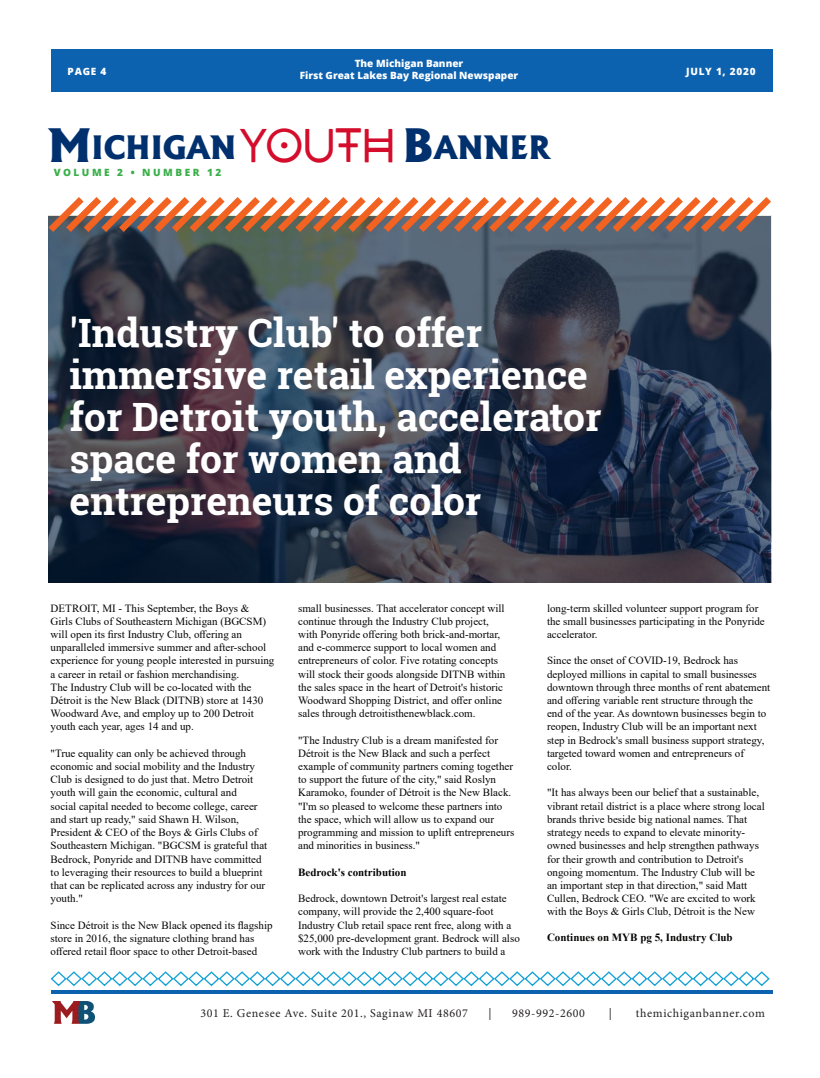
<style>
.page{position:relative;width:820px;height:1078px;background:#fff}
.page>*{position:absolute;margin:0;border:0;box-sizing:border-box;transform-origin:0 0}
.t1{font:45px "Coco Bike R";letter-spacing:-.04em;color:#d30d2b}
.t2{font:700 39px/42px "Roboto Slab";color:#fff}
.t3{font:800 30.8px "Albertus";color:#00306d}
.t4{font:12px "Minion Pro";letter-spacing:.05em;color:#231f20}
.t5{font:11px/13.2px "Times New Roman";color:#040503}
.t6{font:700 11px "Times New Roman";color:#040503}
.t7{font:800 10px/12px "Open Sans";color:#fff;text-align:center}
.t8{font:800 10px "Open Sans";letter-spacing:.25em;color:#39af49}
.t9{font:800 10px "Open Sans";letter-spacing:.075em;color:#fff}
.s1{font-size:44px}
</style>
<div class="page">
<div style="left:51px;top:50px;width:721px;height:42px;background:#0d62b0"></div>
<hr style="left:51px;top:990px;width:721px;height:3px;background:#0d62b0">
<img style="left:53px;top:1001px;width:42px;height:22px">
<svg style="left:50px;top:971px;width:720px;height:15px"></svg>
<img style="left:48px;top:239px;width:722px;height:343px">
<svg style="left:48px;top:197px;width:724px;height:42px"></svg>
<p class="t7" style="left:68px;top:65px;width:40px">PAGE 4</p>
<p class="t7" style="left:299px;top:57px;width:220px">The Michigan Banner<br>First Great Lakes Bay Regional Newspaper</p>
<p class="t9" style="left:685px;top:64px;width:71px">JULY 1, 2020</p>
<p class="t1" style="left:238px;top:120px;width:159px">YOUTH</p>
<p class="t3" style="left:48px;top:128px;width:189px"><span class="s1">M</span>ICHIGAN</p>
<p class="t3" style="left:403px;top:128px;width:149px"><span class="s1">B</span>ANNER</p>
<p class="t8" style="left:54px;top:165px;width:169px">VOLUME 2 • NUMBER 12</p>
<p class="t2" style="left:70px;top:311px;width:533px">'Industry Club' to offer immersive retail experience for Detroit youth, accelerator space for women and entrepreneurs of color</p>
<p class="t5" style="left:51px;top:600px;width:225px">DETROIT, MI - This September, the Boys &amp;<br>Girls Clubs of Southeastern Michigan (BGCSM) will open its first Industry Club, offering an unparalleled immersive summer and after-school experience for young people interested in pursuing a career in retail or fashion merchandising.<br>The Industry Club will be co-located with the Détroit is the New Black (DITNB) store at 1430<br>Woodward Ave, and employ up to 200 Detroit youth each year, ages 14 and up.</p>
<p class="t5" style="left:51px;top:746px;width:218px">"True equality can only be achieved through economic and social mobility and the Industry Club is designed to do just that. Metro Detroit youth will gain the economic, cultural and<br>social capital needed to become college, career and start up ready," said Shawn H. Wilson, President &amp; CEO of the Boys &amp; Girls Clubs of Southeastern Michigan. "BGCSM is grateful that Bedrock, Ponyride and DITNB have committed to leveraging their resources to build a blueprint that can be replicated across any industry for our youth."</p>
<p class="t5" style="left:51px;top:917px;width:223px">Since Détroit is the New Black opened its flagship store in 2016, the signature clothing brand has offered retail floor space to other Detroit-based</p>
<p class="t5" style="left:298px;top:600px;width:209px">small businesses. That accelerator concept will continue through the Industry Club project, with Ponyride offering both brick-and-mortar, and e-commerce support to local women and entrepreneurs of color. Five rotating concepts will stock their goods alongside DITNB within the sales space in the heart of Detroit's historic Woodward Shopping District, and offer online sales through detroitisthenewblack.com.</p>
<p class="t5" style="left:298px;top:732px;width:218px">"The Industry Club is a dream manifested for Détroit is the New Black and such a perfect example of community partners coming together to support the future of the city," said Roslyn Karamoko, founder of Détroit is the New Black. "I'm so pleased to welcome these partners into the space, which will allow us to expand our programming and mission to uplift entrepreneurs and minorities in business."</p>
<p class="t6" style="left:298px;top:863px;width:110px">Bedrock's contribution</p>
<p class="t5" style="left:298px;top:891px;width:223px">Bedrock, downtown Detroit's largest real estate company, will provide the 2,400 square-foot Industry Club retail space rent free, along with a $25,000 pre-development grant. Bedrock will also work with the Industry Club partners to build a</p>
<p class="t5" style="left:547px;top:600px;width:219px">long-term skilled volunteer support program for the small businesses participating in the Ponyride accelerator.</p>
<p class="t5" style="left:547px;top:653px;width:225px">Since the onset of COVID-19, Bedrock has deployed millions in capital to small businesses downtown through three months of rent abatement and offering variable rent structure through the end of the year. As downtown businesses begin to reopen, Industry Club will be an important next step in Bedrock's small business support strategy, targeted toward women and entrepreneurs of color.</p>
<p class="t5" style="left:547px;top:785px;width:219px">"It has always been our belief that a sustainable, vibrant retail district is a place where strong local brands thrive beside big national names. That strategy needs to expand to elevate minority&shy;owned businesses and help strengthen pathways for their growth and contribution to Detroit's ongoing momentum. The Industry Club will be an important step in that direction," said Matt Cullen, Bedrock CEO. "We are excited to work with the Boys &amp; Girls Club, Détroit is the New</p>
<p class="t6" style="left:547px;top:928px;width:187px">Continues on MYB pg 5, Industry Club</p>
<p class="t4" style="left:200px;top:1004px;width:269px">301 E. Genesee Ave. Suite 201., Saginaw MI 48607</p>
<p class="t4" style="left:488px;top:1004px;width:5px">|</p>
<p class="t4" style="left:512px;top:1004px;width:74px">989-992-2600</p>
<p class="t4" style="left:608px;top:1004px;width:5px">|</p>
<p class="t4" style="left:635px;top:1004px;width:130px">themichiganbanner.com</p>
</div>
